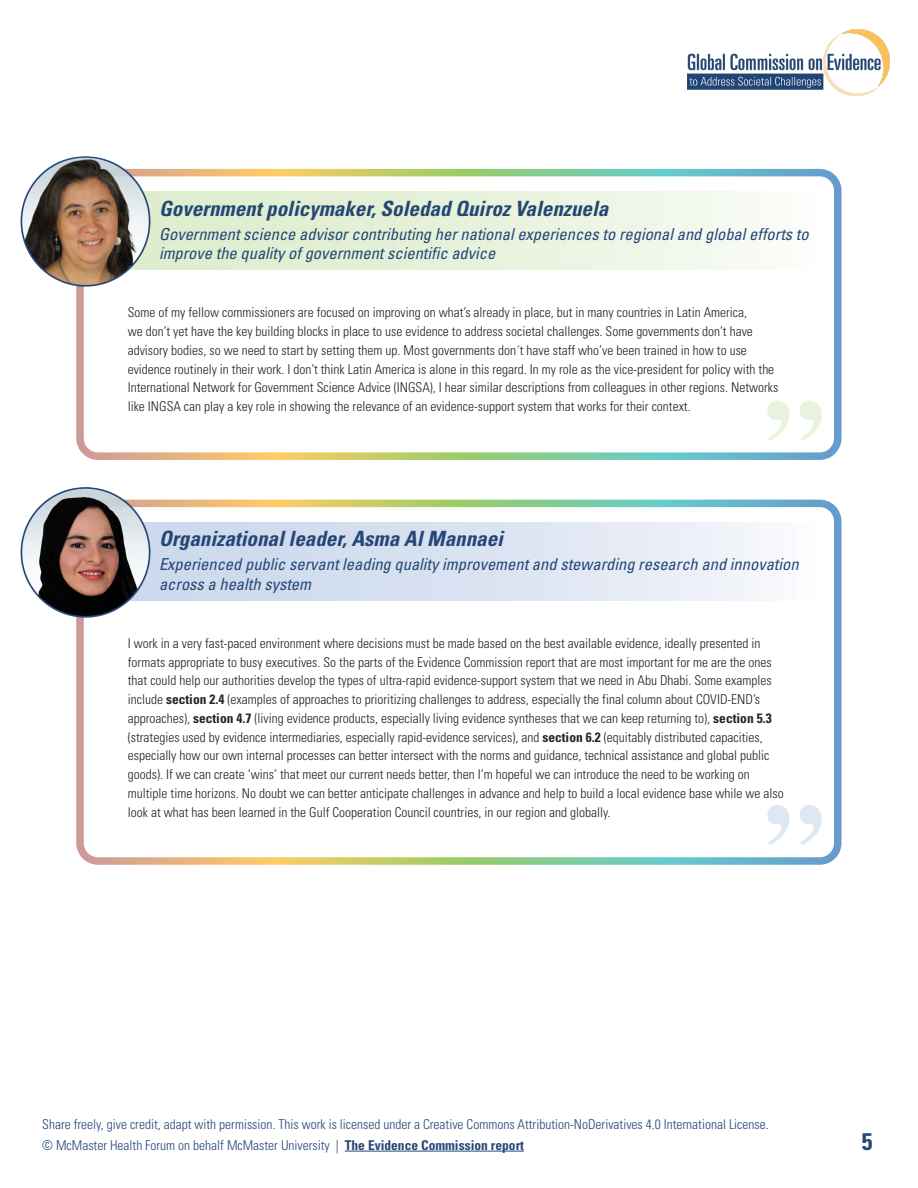
<style>
.page{position:relative;width:918px;height:1188px;background:#fff}
.page>*{position:absolute;margin:0;border:0;box-sizing:border-box;transform-origin:0 0}
.t1{font:700 120px "Times";color:#cce6b3}
.t2{font:700 120px "Times";color:#b3cce6}
.t3{font:700 condensed 24px "Univers";color:#254776}
.t4{font:italic 700 condensed 21px "Univers";color:#254776}
.t5{font:italic condensed 16.5px/19.5px "Univers";color:#254776}
.t6{font:300 condensed 13.5px/18.8px "Univers";color:#1e252b}
.t7{font:300 condensed 13.5px/21px "Univers";color:#254776}
.s1{font-weight:700}
</style>
<div class="page">
<hr style="left:345px;top:1151px;width:179px;height:1px;background:#254776">
<img style="left:688px;top:29px;width:202px;height:66px">
<div style="left:76px;top:169px;width:766px;height:291px;border:8px solid #fff;border-radius:18px"></div>
<img style="left:20px;top:156px;width:137px;height:134px">
<div style="left:76px;top:500px;width:766px;height:365px;border:8px solid #fff;border-radius:18px"></div>
<img style="left:20px;top:487px;width:137px;height:133px">
<h3 class="t4" style="left:159px;top:195px;width:451px">Government policymaker, Soledad Quiroz Valenzuela</h3>
<p class="t5" style="left:159px;top:224px;width:651px">Government science advisor contributing her national experiences to regional and global efforts to improve the quality of government scientific advice</p>
<p class="t6" style="left:128px;top:303px;width:652px">Some of my fellow commissioners are focused on improving on what’s already in place, but in many countries in Latin America,<br>we don’t yet have the key building blocks in place to use evidence to address societal challenges. Some governments don’t have advisory bodies, so we need to start by setting them up. Most governments don´t have staff who’ve been trained in how to use evidence routinely in their work. I don’t think Latin America is alone in this regard. In my role as the vice-president for policy with the International Network for Government Science Advice (INGSA), I hear similar descriptions from colleagues in other regions. Networks like INGSA can play a key role in showing the relevance of an evidence-support system that works for their context.</p>
<h1 class="t1" style="left:826px;top:513px;width:62px;rotate:-180deg">“</h1>
<h3 class="t4" style="left:159px;top:526px;width:346px">Organizational leader, Asma Al Mannaei</h3>
<p class="t5" style="left:159px;top:555px;width:641px">Experienced public servant leading quality improvement and stewarding research and innovation across a health system</p>
<p class="t6" style="left:128px;top:634px;width:657px">I work in a very fast-paced environment where decisions must be made based on the best available evidence, ideally presented in formats appropriate to busy executives. So the parts of the Evidence Commission report that are most important for me are the ones that could help our authorities develop the types of ultra-rapid evidence-support system that we need in Abu Dhabi. Some examples include <span class="s1">section 2.4</span> (examples of approaches to prioritizing challenges to address, especially the final column about COVID-END’s approaches), <span class="s1">section 4.7</span> (living evidence products, especially living evidence syntheses that we can keep returning to), <span class="s1">section 5.3 </span>(strategies used by evidence intermediaries, especially rapid-evidence services), and <span class="s1">section 6.2</span> (equitably distributed capacities, especially how our own internal processes can better intersect with the norms and guidance, technical assistance and global public goods). If we can create ‘wins’ that meet our current needs better, then I’m hopeful we can introduce the need to be working on multiple time horizons. No doubt we can better anticipate challenges in advance and help to build a local evidence base while we also look at what has been learned in the Gulf Cooperation Council countries, in our region and globally.</p>
<h1 class="t2" style="left:826px;top:918px;width:62px;rotate:-180deg">“</h1>
<p class="t7" style="left:42px;top:1114px;width:728px">Share freely, give credit, adapt with permission. This work is licensed under a Creative Commons Attribution-NoDerivatives 4.0 International License. © McMaster Health Forum on behalf McMaster University | <span class="s1">The Evidence Commission report</span></p>
<h2 class="t3" style="left:862px;top:1127px;width:12px">5</h2>
</div>
